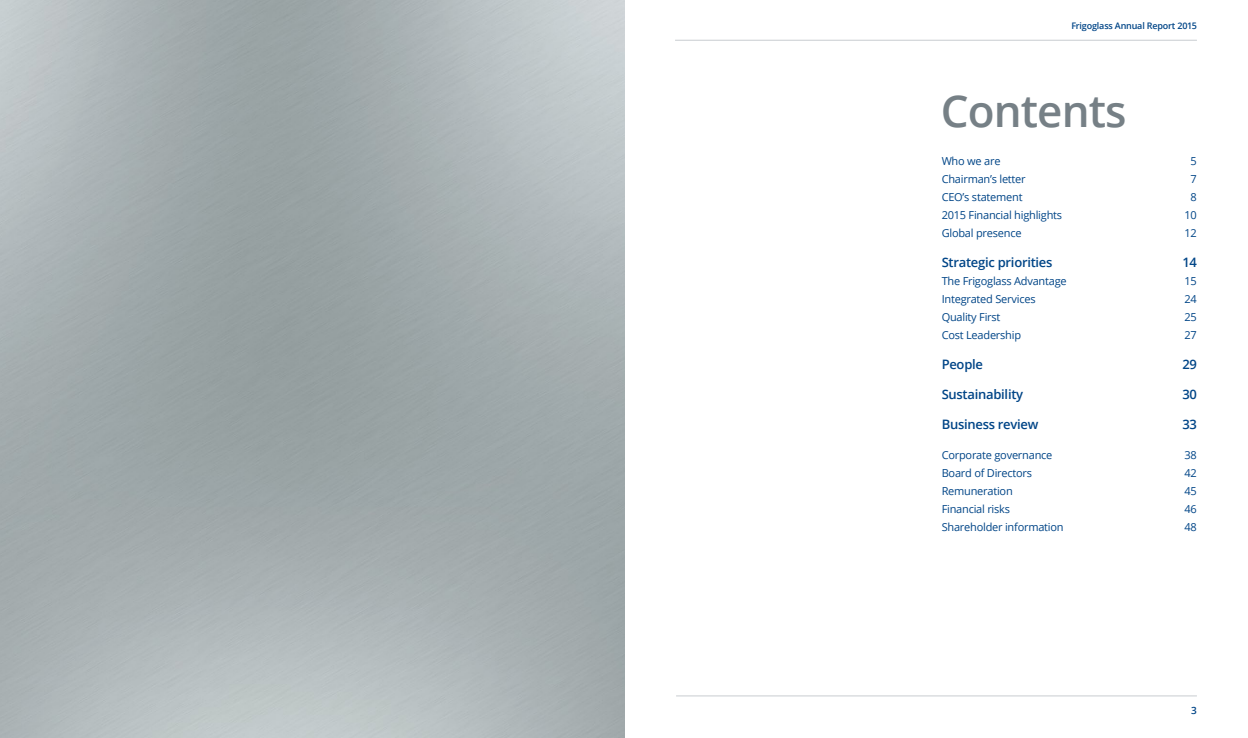
<style>
.page{position:relative;width:1248px;height:738px;background:#fff}
.page>*{position:absolute;margin:0;border:0;box-sizing:border-box;transform-origin:0 0}
.t1{font:600 44px "Open Sans";letter-spacing:-.02em;color:#768086}
.t2{font:600 13px "Open Sans";letter-spacing:-.02em;color:#004587}
.t3{font:11px "Open Sans";letter-spacing:-.02em;color:#004587}
.t4{font:600 10px "Open Sans";color:#004587}
.t5{font:600 9px "Open Sans";letter-spacing:-.02em;color:#004587}
</style>
<div class="page">
<hr style="left:675px;top:40px;width:521px;height:1px;background:#c8cdd0">
<hr style="left:676px;top:695px;width:520px;height:1px;background:#c8cdd0">
<p class="t5" style="left:1071px;top:20px;width:127px">Frigoglass Annual Report 2015</p>
<h1 class="t1" style="left:940px;top:81px;width:187px">Contents</h1>
<p class="t3" style="left:941px;top:153px;width:60px">Who we are</p>
<p class="t3" style="left:1190px;top:153px;width:8px">5</p>
<p class="t3" style="left:941px;top:171px;width:86px">Chairman’s letter</p>
<p class="t3" style="left:1190px;top:171px;width:8px">7</p>
<p class="t3" style="left:941px;top:189px;width:82px">CEO’s statement</p>
<p class="t3" style="left:1190px;top:189px;width:8px">8</p>
<p class="t3" style="left:941px;top:207px;width:122px">2015 Financial highlights</p>
<p class="t3" style="left:1184px;top:207px;width:14px">10</p>
<p class="t3" style="left:941px;top:225px;width:81px">Global presence</p>
<p class="t3" style="left:1184px;top:225px;width:14px">12</p>
<p class="t2" style="left:941px;top:253px;width:112px">Strategic priorities</p>
<p class="t2" style="left:1182px;top:253px;width:16px">14</p>
<p class="t3" style="left:941px;top:273px;width:126px">The Frigoglass Advantage</p>
<p class="t3" style="left:1184px;top:273px;width:14px">15</p>
<p class="t3" style="left:941px;top:291px;width:95px">Integrated Services</p>
<p class="t3" style="left:1184px;top:291px;width:14px">24</p>
<p class="t3" style="left:941px;top:309px;width:60px">Quality First</p>
<p class="t3" style="left:1184px;top:309px;width:14px">25</p>
<p class="t3" style="left:941px;top:327px;width:81px">Cost Leadership</p>
<p class="t3" style="left:1184px;top:327px;width:14px">27</p>
<p class="t2" style="left:941px;top:355px;width:43px">People</p>
<p class="t2" style="left:1182px;top:355px;width:16px">29</p>
<p class="t2" style="left:941px;top:385px;width:83px">Sustainability</p>
<p class="t2" style="left:1182px;top:385px;width:16px">30</p>
<p class="t2" style="left:941px;top:415px;width:98px">Business review</p>
<p class="t2" style="left:1182px;top:415px;width:16px">33</p>
<p class="t3" style="left:941px;top:447px;width:112px">Corporate governance</p>
<p class="t3" style="left:1184px;top:447px;width:14px">38</p>
<p class="t3" style="left:941px;top:465px;width:92px">Board of Directors</p>
<p class="t3" style="left:1184px;top:465px;width:14px">42</p>
<p class="t3" style="left:941px;top:483px;width:73px">Remuneration</p>
<p class="t3" style="left:1184px;top:483px;width:14px">45</p>
<p class="t3" style="left:941px;top:501px;width:70px">Financial risks</p>
<p class="t3" style="left:1184px;top:501px;width:14px">46</p>
<p class="t3" style="left:941px;top:519px;width:123px">Shareholder information</p>
<p class="t3" style="left:1184px;top:519px;width:14px">48</p>
<p class="t4" style="left:1191px;top:702px;width:7px">3</p>
</div>
